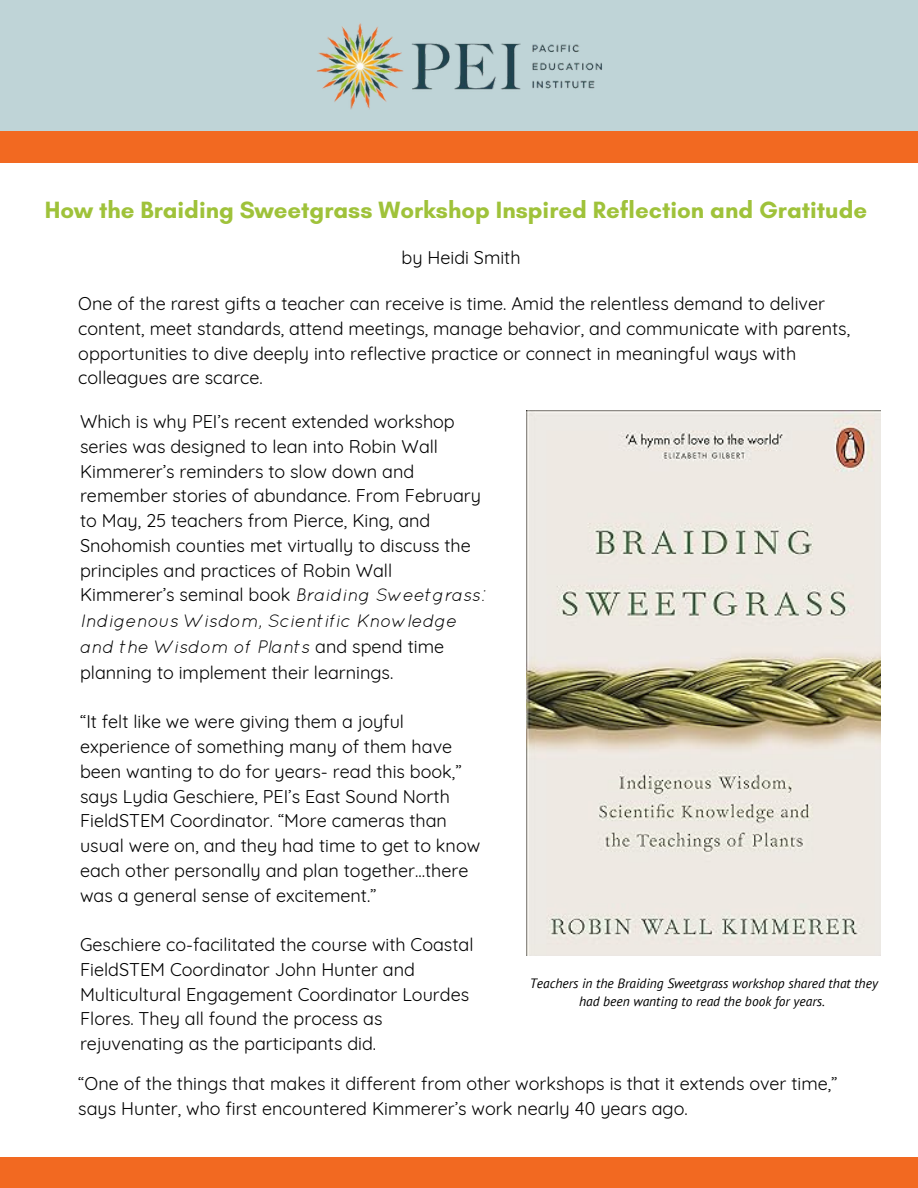
<style>
.page{position:relative;width:918px;height:1188px;background:#fff}
.page>*{position:absolute;margin:0;border:0;box-sizing:border-box;transform-origin:0 0}
.t1{font:700 24px "Glacial Indifference";color:#9fc23a}
.t2{font:18px/24.8px "Quicksand";color:#000}
.t3{font:italic 13.5px/18px "PT Sans";color:#000;text-align:center}
.s1{font-style:italic}
</style>
<div class="page">
<div style="left:0;top:124px;width:918px;height:39px;background:#f26921"></div>
<div style="left:0;top:0;width:918px;height:131px;background:#bfd4d7"></div>
<img style="left:316px;top:23px;width:286px;height:87px">
<div style="left:0;top:1157px;width:918px;height:31px;background:#f26921"></div>
<img style="left:527px;top:411px;width:354px;height:544px">
<h2 class="t1" style="left:45px;top:195px;width:824px">How the Braiding Sweetgrass Workshop Inspired Reflection and Gratitude</h2>
<h2 class="t2" style="left:402px;top:245px;width:121px">by Heidi Smith</h2>
<h2 class="t2" style="left:78px;top:291px;width:773px">One of the rarest gifts a teacher can receive is time. Amid the relentless demand to deliver content, meet standards, attend meetings, manage behavior, and communicate with parents, opportunities to dive deeply into reflective practice or connect in meaningful ways with colleagues are scarce.</h2>
<h2 class="t2" style="left:80px;top:409px;width:407px">Which is why PEI’s recent extended workshop series was designed to lean into Robin Wall Kimmerer’s reminders to slow down and remember stories of abundance. From February to May, 25 teachers from Pierce, King, and Snohomish counties met virtually to discuss the principles and practices of Robin Wall Kimmerer’s seminal book <span class="s1">Braiding Sweetgrass:<br>Indigenous Wisdom, Scientific Knowledge and the Wisdom of Plants</span> and spend time planning to implement their learnings.</h2>
<h2 class="t2" style="left:80px;top:709px;width:402px">“It felt like we were giving them a joyful experience of something many of them have been wanting to do for years- read this book,” says Lydia Geschiere, PEI’s East Sound North FieldSTEM Coordinator. “More cameras than usual were on, and they had time to get to know each other personally and plan together…there was a general sense of excitement.”</h2>
<p class="t2" style="left:80px;top:932px;width:395px">Geschiere co-facilitated the course with Coastal FieldSTEM Coordinator John Hunter and Multicultural Engagement Coordinator Lourdes Flores. They all found the process as rejuvenating as the participants did.</p>
<p class="t3" style="left:530px;top:974px;width:350px">Teachers in the Braiding Sweetgrass workshop shared that they had been wanting to read the book for years.</p>
<h2 class="t2" style="left:78px;top:1071px;width:761px">“One of the things that makes it different from other workshops is that it extends over time,” says Hunter, who first encountered Kimmerer’s work nearly 40 years ago.</h2>
</div>
